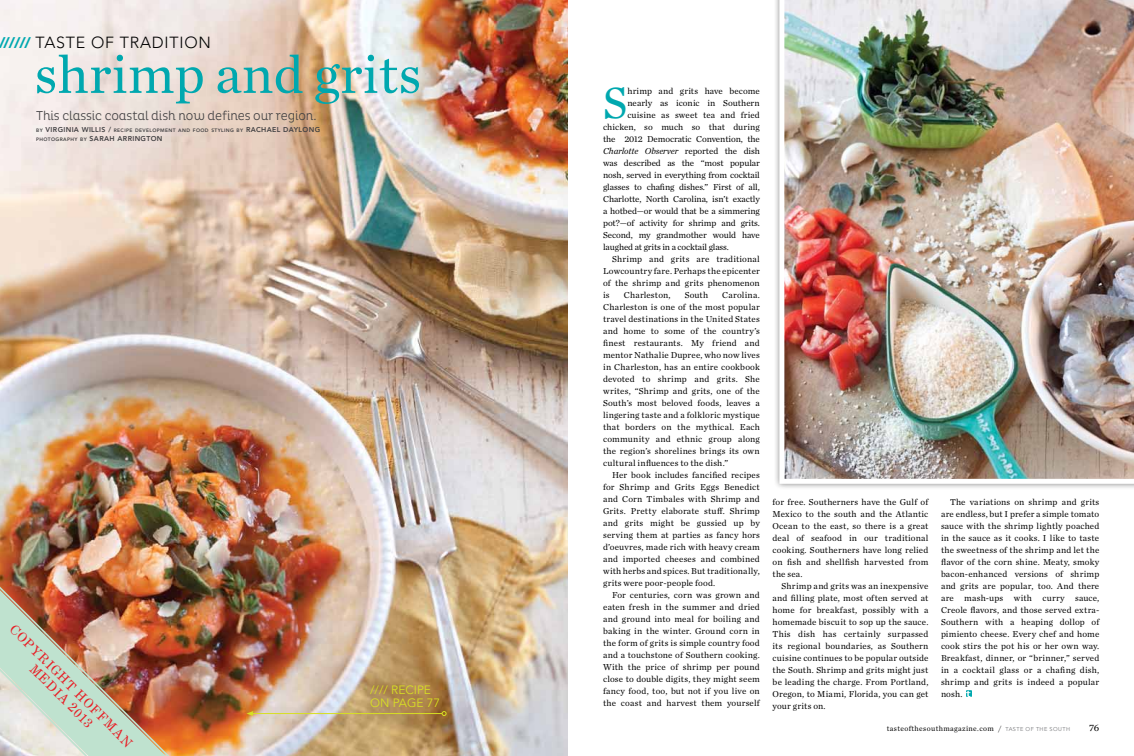
<style>
.page{position:relative;width:1134px;height:756px;background:#fff}
.page>*{position:absolute;margin:0;border:0;box-sizing:border-box;transform-origin:0 0}
.t1{font:55px "Chronicle Text G1";color:#00a8af}
.t2{font:45.5px "Chronicle Text G1";color:#00a8af}
.t3{font:300 16px "Avenir";letter-spacing:.05em;color:#000}
.t4{font:300 13px "Pluto Cond";letter-spacing:-.01em;color:#414042}
.t5{font:13px/14px "Century Expanded";color:#e81e25;text-align:center}
.t6{font:12px/13px "Avenir";color:#d7df23}
.t7{font:10px "Chronicle Text G1";color:#000}
.t8{font:9px/12px "Chronicle Text G1";letter-spacing:.005em;color:#000;text-align:justify}
.t9{font:italic 9px "Chronicle Text G1";letter-spacing:-.01em;color:#000}
.t10{font:9px "Chronicle Text G1";letter-spacing:.03em;color:#000}
.t11{font:7.5px "Chronicle Text G1";letter-spacing:.05em;color:#000}
.t12{font:800 7px "Avenir";color:#414042}
.t13{font:800 4.9px/9px "Avenir";letter-spacing:.07em;color:#414042}
.s1{font-family:"Pluto Cond";font-weight:700;color:#00a8af}
.s2{font-size:7px}
.s3{font-style:normal}
.s4{font-family:"Avenir";font-size:5.6px;color:#77787b}
</style>
<div class="page">
<img style="left:0;top:0;width:568px;height:756px">
<div style="left:773px;top:0;width:361px;height:490px;background:#000;opacity:.5"></div>
<img style="left:779px;top:0;width:355px;height:484px">
<svg style="left:966px;top:690px;width:6px;height:7px"></svg>
<hr style="left:252px;top:713px;width:190px;height:1px;background:#d7df23">
<svg style="left:442px;top:711px;width:5px;height:5px"></svg>
<svg style="left:246px;top:711px;width:7px;height:5px"></svg>
<img style="left:0;top:580px;width:187px;height:176px">
<h3 class="t3" style="left:-2px;top:33px;width:215px"><span class="s1">//////</span> TASTE OF TRADITION</h3>
<h1 class="t1" style="left:34px;top:33px;width:389px">shrimp and grits</h1>
<h3 class="t4" style="left:36px;top:108px;width:282px">This classic coastal dish now defines our region.</h3>
<p class="t13" style="left:36px;top:126px;width:279px">BY <span class="s2">VIRGINIA WILLIS /</span> RECIPE DEVELOPMENT AND FOOD STYLING BY <span class="s2">RACHAEL DAYLONG<br></span>PHOTOGRAPHY BY <span class="s2">SARAH</span></p>
<p class="t12" style="left:118px;top:135px;width:6px">ARRINGTON</p>
<h3 class="t5" style="left:17px;top:622px;width:169px;rotate:45deg">Copyright Hoffman<br>Media 2013</h3>
<h3 class="t6" style="left:370px;top:684px;width:72px">//// RECIPE<br>ON PAGE 77</h3>
<h2 class="t2" style="left:603px;top:69px;width:26px">S</h2>
<p class="t8" style="left:627px;top:85px;width:134px">hrimp and grits have become</p>
<p class="t8" style="left:627px;top:97px;width:134px">nearly as iconic in Southern</p>
<p class="t8" style="left:627px;top:109px;width:134px">cuisine as sweet tea and fried</p>
<p class="t8" style="left:603px;top:121px;width:158px">chicken, so much so that during</p>
<p class="t8" style="left:603px;top:133px;width:158px">the 2012 Democratic Convention, the</p>
<p class="t9" style="left:603px;top:144px;width:158px">Charlotte Observer <span class="s3">reported the dish</span></p>
<p class="t8" style="left:603px;top:157px;width:158px">was described as the “most popular</p>
<p class="t8" style="left:603px;top:169px;width:158px">nosh, served in everything from cocktail</p>
<p class="t8" style="left:603px;top:181px;width:158px">glasses to chafing dishes.” First of all,</p>
<p class="t8" style="left:603px;top:193px;width:158px">Charlotte, North Carolina, isn’t exactly</p>
<p class="t8" style="left:603px;top:205px;width:158px">a hotbed—or would that be a simmering</p>
<p class="t8" style="left:603px;top:217px;width:158px">pot?—of activity for shrimp and grits.</p>
<p class="t8" style="left:603px;top:229px;width:158px">Second, my grandmother would have</p>
<p class="t8" style="left:603px;top:241px;width:127px">laughed at grits in a cocktail glass.</p>
<p class="t10" style="left:612px;top:252px;width:149px">Shrimp and grits are traditional</p>
<p class="t8" style="left:603px;top:265px;width:158px">Lowcountry fare. Perhaps the epicenter</p>
<p class="t8" style="left:603px;top:277px;width:158px">of the shrimp and grits phenomenon</p>
<p class="t8" style="left:603px;top:289px;width:8px">is</p>
<p class="t8" style="left:624px;top:289px;width:48px">Charleston,</p>
<p class="t8" style="left:685px;top:289px;width:25px">South</p>
<p class="t8" style="left:603px;top:289px;width:158px;text-indent:119px">Carolina.<br>Charleston is one of the most popular travel destinations in the United States and home to some of the country’s finest restaurants. My friend and mentor Nathalie Dupree, who now lives in Charleston, has an entire cookbook devoted to shrimp and grits. She writes, “Shrimp and grits, one of the South’s most beloved foods, leaves a lingering taste and a folkloric mystique that borders on the mythical. Each community and ethnic group along the region’s shorelines brings its own cultural influences to the dish.”</p>
<p class="t8" style="left:603px;top:469px;width:158px;text-indent:9px">Her book includes fancified recipes for Shrimp and Grits Eggs Benedict and Corn Timbales with Shrimp and Grits. Pretty elaborate stuff. Shrimp and grits might be gussied up by serving them at parties as fancy hors d’oeuvres, made rich with heavy cream and imported cheeses and combined with herbs and spices. But traditionally, grits were poor-people food.</p>
<p class="t8" style="left:603px;top:589px;width:158px;text-indent:9px">For centuries, corn was grown and eaten fresh in the summer and dried and ground into meal for boiling and baking in the winter. Ground corn in the form of grits is simple country food and a touchstone of Southern cooking.<br>With the price of shrimp per pound close to double digits, they might seem fancy food, too, but not if you live on the coast and harvest them yourself</p>
<p class="t8" style="left:773px;top:495px;width:157px">for free. Southerners have the Gulf of Mexico to the south and the Atlantic Ocean to the east, so there is a great deal of seafood in our traditional cooking. Southerners have long relied on fish and shellfish harvested from the sea.</p>
<p class="t8" style="left:773px;top:579px;width:157px;text-indent:9px">Shrimp and grits was an inexpensive and filling plate, most often served at home for breakfast, possibly with a homemade biscuit to sop up the sauce.<br>This dish has certainly surpassed its regional boundaries, as Southern cuisine continues to be popular outside the South. Shrimp and grits might just be leading the charge. From Portland, Oregon, to Miami, Florida, you can get your grits on.</p>
<p class="t8" style="left:941px;top:495px;width:160px;text-indent:9px">The variations on shrimp and grits are endless, but I prefer a simple tomato sauce with the shrimp lightly poached in the sauce as it cooks. I like to taste the sweetness of the shrimp and let the flavor of the corn shine. Meaty, smoky bacon-enhanced versions of shrimp and grits are popular, too. And there are mash-ups with curry sauce, Creole flavors, and those served extra-Southern with a heaping dollop of pimiento cheese. Every chef and home cook stirs the pot his or her own way.<br>Breakfast, dinner, or “brinner,” served in a cocktail glass or a chafing dish, shrimp and grits is indeed a popular nosh.</p>
<p class="t11" style="left:887px;top:723px;width:185px">tasteofthesouthmagazine.com / <span class="s4">TASTE OF THE SOUTH</span></p>
<p class="t7" style="left:1089px;top:720px;width:12px">76</p>
</div>
